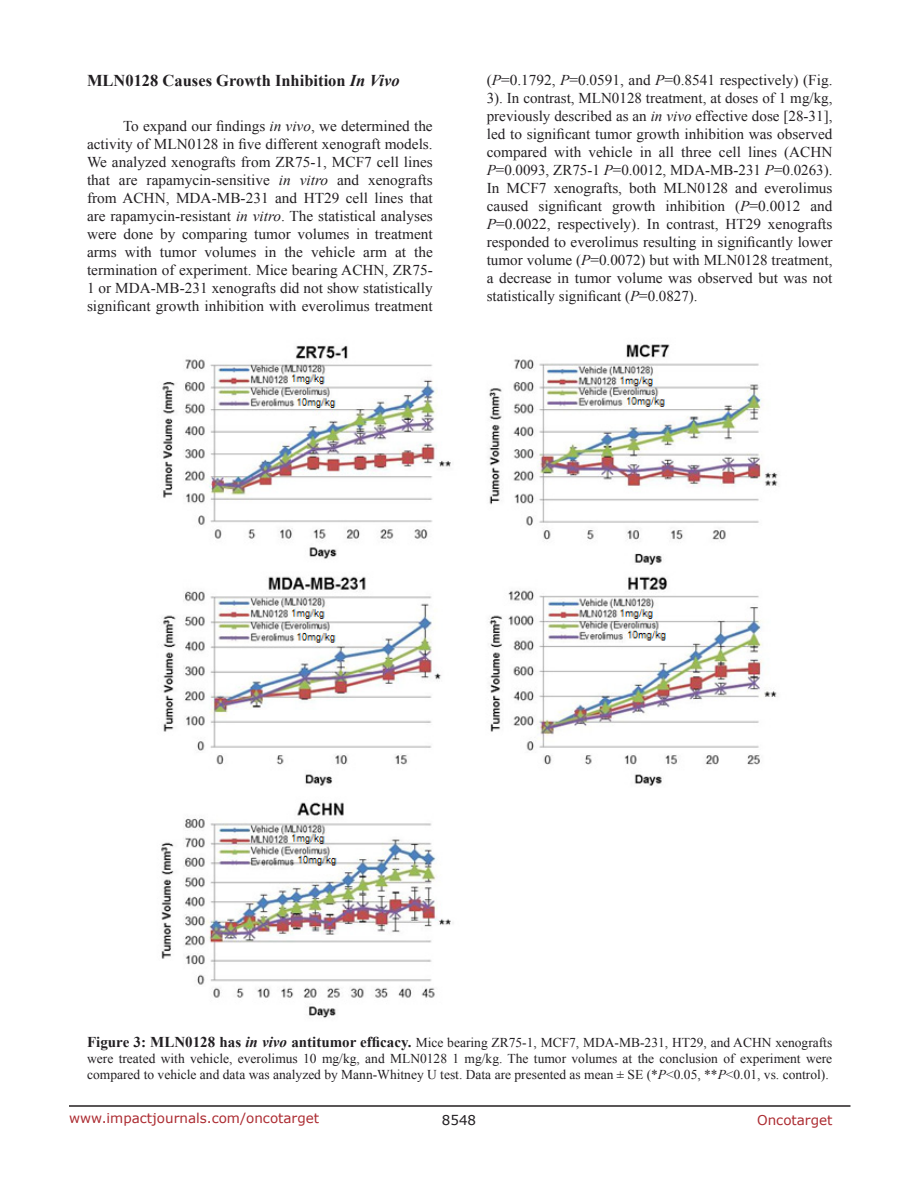
<style>
.page{position:relative;width:918px;height:1188px;background:#fff}
.page>*{position:absolute;margin:0;border:0;box-sizing:border-box;transform-origin:0 0}
.SubHeading{font:700 16.5px "Times New Roman";color:#221f22}
.BodyText{font:15px/18px "Times New Roman";color:#221f22;text-align:justify}
.FigureText{font:13.5px/16.2px "Times New Roman";color:#221f22;text-align:justify}
.t1{font:13.5px "Verdana";color:#ac2b31}
.t2{font:13.5px "Verdana";color:#221f22}
.s1{font-style:italic}
.s2{font-weight:700;font-size:15px}
.s3{font-weight:700;font-style:italic;font-size:15px}
</style>
<div class="page">
<hr style="left:69px;top:1105px;width:781px;height:2px;background:#231f20">
<img style="left:161px;top:344px;width:617px;height:674px">
<p class="SubHeading" style="left:87px;top:69px;width:314px">MLN0128 Causes Growth Inhibition <span class="s1">In Vivo</span></p>
<p class="BodyText" style="left:87px;top:117px;width:347px;text-indent:36px">To expand our findings <span class="s1">in vivo</span>, we determined the activity of MLN0128 in five different xenograft models.<br>We analyzed xenografts from ZR75-1, MCF7 cell lines that are rapamycin-sensitive <span class="s1">in vitro</span> and xenografts from ACHN, MDA-MB-231 and HT29 cell lines that are rapamycin-resistant <span class="s1">in vitro</span>. The statistical analyses were done by comparing tumor volumes in treatment arms with tumor volumes in the vehicle arm at the termination of experiment. Mice bearing ACHN, ZR75- 1 or MDA-MB-231 xenografts did not show statistically significant growth inhibition with everolimus treatment</p>
<p class="BodyText" style="left:487px;top:71px;width:347px">(<span class="s1">P</span>=0.1792, <span class="s1">P</span>=0.0591, and <span class="s1">P</span>=0.8541 respectively) (Fig.<br>3). In contrast, MLN0128 treatment, at doses of 1 mg/kg, previously described as an <span class="s1">in vivo</span> effective dose [28-31], led to significant tumor growth inhibition was observed compared with vehicle in all three cell lines (ACHN <span class="s1">P</span>=0.0093, ZR75-1 <span class="s1">P</span>=0.0012, MDA-MB-231 <span class="s1">P</span>=0.0263).<br>In MCF7 xenografts, both MLN0128 and everolimus caused significant growth inhibition (<span class="s1">P</span>=0.0012 and <span class="s1">P</span>=0.0022, respectively). In contrast, HT29 xenografts responded to everolimus resulting in significantly lower tumor volume (<span class="s1">P</span>=0.0072) but with MLN0128 treatment, a decrease in tumor volume was observed but was not statistically significant (<span class="s1">P</span>=0.0827).</p>
<p class="FigureText" style="left:87px;top:1034px;width:747px"><span class="s2">Figure 3: MLN0128 has</span> <span class="s3">in vivo</span> <span class="s2">antitumor efficacy.</span> Mice bearing ZR75-1, MCF7, MDA-MB-231, HT29, and ACHN xenografts were treated with vehicle, everolimus 10 mg/kg, and MLN0128 1 mg/kg. The tumor volumes at the conclusion of experiment were compared to vehicle and data was analyzed by Mann-Whitney U test. Data are presented as mean ± SE (*<span class="s1">P</span>&lt;0.05, **<span class="s1">P</span>&lt;0.01, vs. control).</p>
<p class="t1" style="left:69px;top:1109px;width:252px">www.impactjournals.com/oncotarget</p>
<p class="t2" style="left:442px;top:1111px;width:36px">8548</p>
<p class="t1" style="left:757px;top:1111px;width:77px">Oncotarget</p>
</div>
